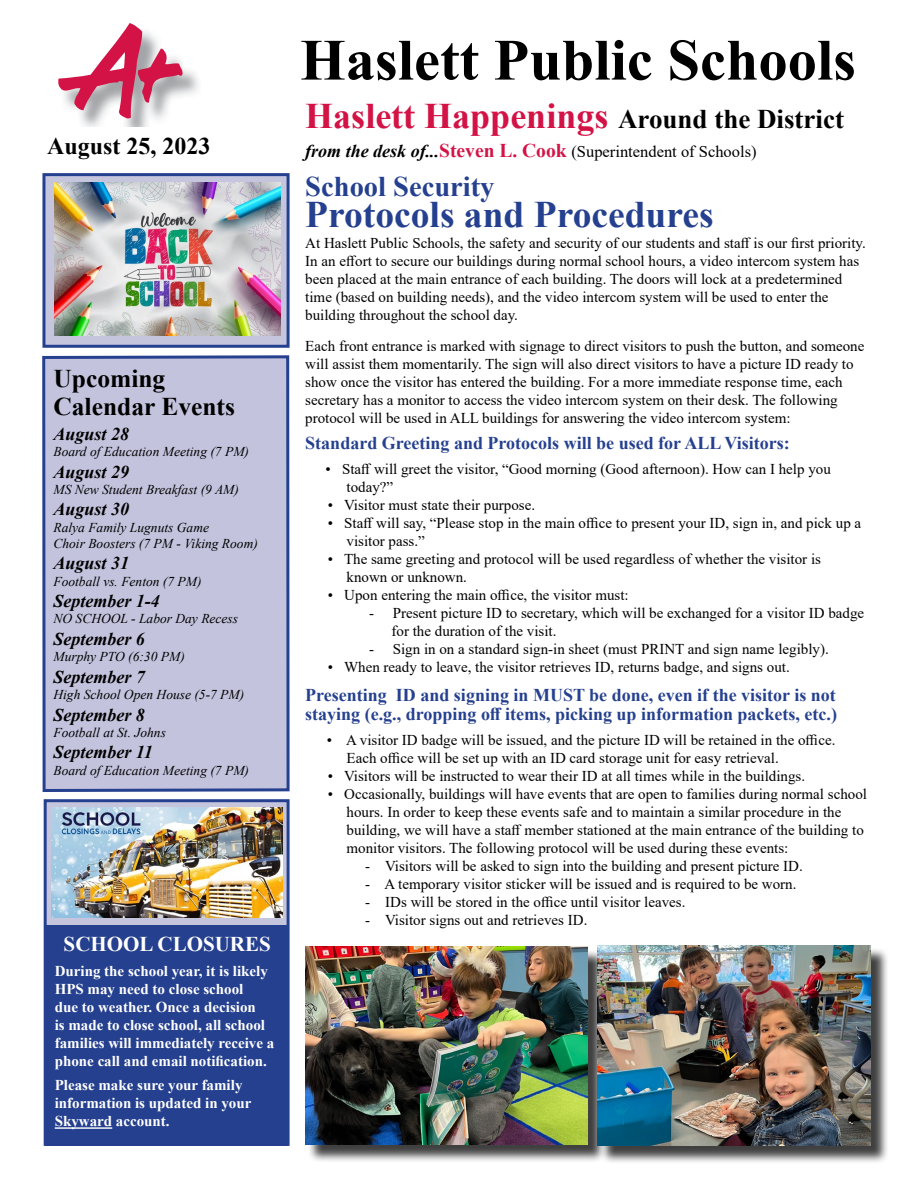
<style>
.page{position:relative;width:918px;height:1188px;background:#fff}
.page>*{position:absolute;margin:0;border:0;box-sizing:border-box;transform-origin:0 0}
.t1{font:700 58.5px "Times New Roman";color:#000}
.t2{font:700 37.5px "Times New Roman";color:#25408f}
.t3{font:700 36px "Times New Roman";color:#d31245}
.t4{font:700 28.5px "Times New Roman";color:#25408f}
.t5{font:700 25.5px/28.5px "Times New Roman";color:#000}
.t6{font:700 24px "Times New Roman";color:#000}
.t7{font:700 21px "Times New Roman";color:#fff}
.t8{font:700 18px/19.5px "Times New Roman";color:#25408f}
.t9{font:italic 700 18px "Times New Roman";color:#000}
.t10{font:16.5px "Times New Roman";color:#000}
.t11{font:15px/18px "Times New Roman";color:#000}
.t12{font:700 15px/18px "Times New Roman";color:#fff}
.t13{font:italic 13.5px/16.2px "Times New Roman";color:#000}
.s1{font-size:27px;color:#000}
.s2{font-weight:700;font-style:italic;font-size:18px}
.s3{font-weight:700;font-size:19.5px;color:#d31245}
</style>
<div class="page">
<img style="left:83px;top:69px;width:116px;height:57px">
<svg style="left:58px;top:23px;width:126px;height:100px"></svg>
<div style="left:42px;top:355px;width:248px;height:437px;background:#c3c3dd"></div>
<div style="left:42px;top:173px;width:248px;height:175px;background:#c6c5de;border:3px solid #25408f"></div>
<img style="left:54px;top:182px;width:226px;height:153px">
<svg style="left:44px;top:799px;width:246px;height:347px;background:#8f99c3"></svg>
<img style="left:52px;top:808px;width:231px;height:110px">
<div style="left:45px;top:926px;width:243px;height:220px;background:#25408f"></div>
<div style="left:307px;top:949px;width:299px;height:214px;background:#000;opacity:.75"></div>
<img style="left:305px;top:946px;width:283px;height:198px">
<hr style="left:55px;top:1127px;width:57px;height:2px;background:#fff">
<div style="left:599px;top:947px;width:290px;height:218px;background:#000;opacity:.75"></div>
<img style="left:597px;top:945px;width:274px;height:201px">
<h3 class="t6" style="left:47px;top:128px;width:165px">August 25, 2023</h3>
<h3 class="t5" style="left:53px;top:363px;width:183px">Upcoming<br>Calendar Events</h3>
<p class="t9" style="left:53px;top:421px;width:77px">August 28</p>
<p class="t13" style="left:53px;top:443px;width:197px">Board of Education Meeting (7 PM)</p>
<p class="t9" style="left:53px;top:459px;width:77px">August 29</p>
<p class="t13" style="left:53px;top:481px;width:187px">MS New Student Breakfast (9 AM)</p>
<p class="t9" style="left:53px;top:497px;width:77px">August 30</p>
<p class="t13" style="left:53px;top:519px;width:206px">Ralya Family Lugnuts Game<br>Choir Boosters (7 PM - Viking Room)</p>
<p class="t9" style="left:53px;top:551px;width:77px">August 31</p>
<p class="t13" style="left:53px;top:573px;width:150px">Football vs. Fenton (7 PM)</p>
<p class="t9" style="left:53px;top:589px;width:108px">September 1-4</p>
<p class="t13" style="left:53px;top:610px;width:186px">NO SCHOOL - Labor Day Recess</p>
<p class="t9" style="left:53px;top:626px;width:93px">September 6</p>
<p class="t13" style="left:53px;top:648px;width:133px">Murphy PTO (6:30 PM)</p>
<p class="t9" style="left:53px;top:664px;width:93px">September 7</p>
<p class="t13" style="left:53px;top:686px;width:192px">High School Open House (5-7 PM)</p>
<p class="t9" style="left:53px;top:702px;width:93px">September 8</p>
<p class="t13" style="left:53px;top:724px;width:114px">Football at St. Johns</p>
<p class="t9" style="left:53px;top:740px;width:101px">September 11</p>
<p class="t13" style="left:53px;top:762px;width:197px">Board of Education Meeting (7 PM)</p>
<h3 class="t7" style="left:64px;top:929px;width:209px">SCHOOL CLOSURES</h3>
<p class="t12" style="left:55px;top:961px;width:221px">During the school year, it is likely HPS may need to close school<br>due to weather. Once a decision<br>is made to close school, all school families will immediately receive a phone call and email notification.</p>
<p class="t12" style="left:55px;top:1076px;width:198px">Please make sure your family information is updated in your<br>Skyward account.</p>
<h1 class="t1" style="left:300px;top:18px;width:557px">Haslett Public Schools</h1>
<h3 class="t3" style="left:305px;top:90px;width:540px">Haslett Happenings <span class="s1">Around the District</span></h3>
<p class="t10" style="left:305px;top:140px;width:453px"><span class="s2">from the desk of...</span><span class="s3">Steven L. Cook</span> (Superintendent of Schools)</p>
<h3 class="t4" style="left:305px;top:166px;width:191px">School Security</h3>
<h2 class="t2" style="left:305px;top:187px;width:410px">Protocols and Procedures</h2>
<p class="t11" style="left:305px;top:233px;width:562px">At Haslett Public Schools, the safety and security of our students and staff is our first priority.<br>In an effort to secure our buildings during normal school hours, a video intercom system has been placed at the main entrance of each building. The doors will lock at a predetermined time (based on building needs), and the video intercom system will be used to enter the building throughout the school day.</p>
<p class="t11" style="left:305px;top:337px;width:561px">Each front entrance is marked with signage to direct visitors to push the button, and someone will assist them momentarily. The sign will also direct visitors to have a picture ID ready to show once the visitor has entered the building. For a more immediate response time, each secretary has a monitor to access the video intercom system on their desk. The following protocol will be used in ALL buildings for answering the video intercom system:</p>
<p class="t8" style="left:305px;top:433px;width:486px">Standard Greeting and Protocols will be used for ALL Visitors:</p>
<p class="t11" style="left:347px;top:460px;width:486px;text-indent:-21px">• Staff will greet the visitor, “Good morning (Good afternoon). How can I help you today?”</p>
<p class="t11" style="left:328px;top:496px;width:209px">• Visitor must state their purpose.</p>
<p class="t11" style="left:347px;top:514px;width:516px;text-indent:-19px">• Staff will say, “Please stop in the main office to present your ID, sign in, and pick up a visitor pass.”</p>
<p class="t11" style="left:347px;top:550px;width:476px;text-indent:-19px">• The same greeting and protocol will be used regardless of whether the visitor is known or unknown.</p>
<p class="t11" style="left:328px;top:586px;width:302px">• Upon entering the main office, the visitor must:</p>
<p class="t11" style="left:392px;top:604px;width:474px;text-indent:-22px">- Present picture ID to secretary, which will be exchanged for a visitor ID badge for the duration of the visit.</p>
<p class="t11" style="left:369px;top:640px;width:461px">- Sign in on a standard sign-in sheet (must PRINT and sign name legibly).</p>
<p class="t11" style="left:328px;top:658px;width:463px">• When ready to leave, the visitor retrieves ID, returns badge, and signs out.</p>
<p class="t8" style="left:305px;top:684px;width:533px">Presenting ID and signing in MUST be done, even if the visitor is not staying (e.g., dropping off items, picking up information packets, etc.)</p>
<p class="t11" style="left:347px;top:730px;width:490px;text-indent:-20px">• A visitor ID badge will be issued, and the picture ID will be retained in the office.<br>Each office will be set up with an ID card storage unit for easy retrieval.</p>
<p class="t11" style="left:328px;top:766px;width:479px">• Visitors will be instructed to wear their ID at all times while in the buildings.</p>
<p class="t11" style="left:347px;top:784px;width:522px;text-indent:-19px">• Occasionally, buildings will have events that are open to families during normal school hours. In order to keep these events safe and to maintain a similar procedure in the building, we will have a staff member stationed at the main entrance of the building to monitor visitors. The following protocol will be used during these events:</p>
<p class="t11" style="left:365px;top:856px;width:439px">- Visitors will be asked to sign into the building and present picture ID.</p>
<p class="t11" style="left:365px;top:874px;width:433px">- A temporary visitor sticker will be issued and is required to be worn.</p>
<p class="t11" style="left:365px;top:892px;width:322px">- IDs will be stored in the office until visitor leaves.</p>
<p class="t11" style="left:365px;top:910px;width:224px">- Visitor signs out and retrieves ID.</p>
</div>
